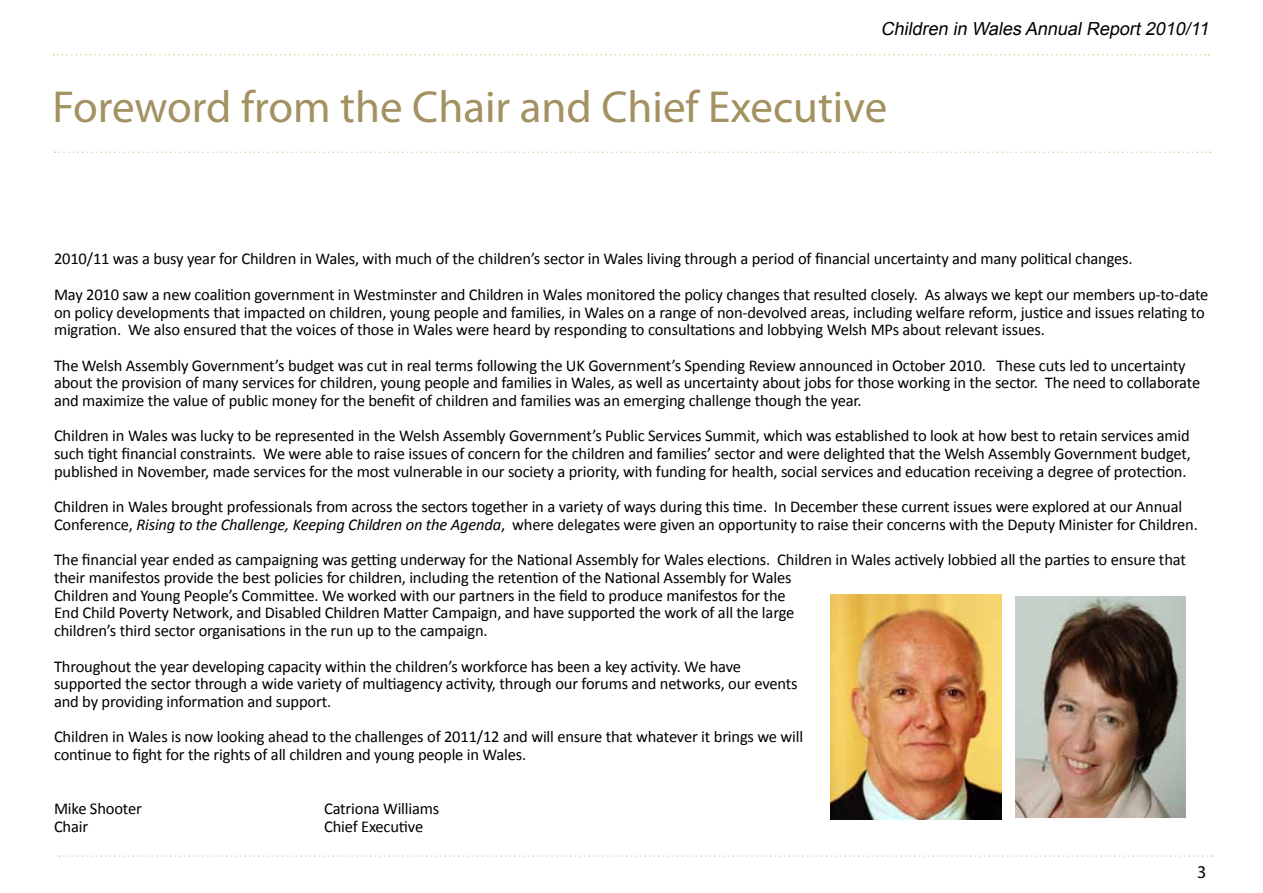
<style>
.page{position:relative;width:1263px;height:893px;background:#fff}
.page>*{position:absolute;margin:0;border:0;box-sizing:border-box;transform-origin:0 0}
.t1{font:45px "Myriad Pro";color:#a39161}
.t2{font:italic 18px "Arial";color:#000}
.t3{font:18px "Myriad Pro";color:#000}
.t4{font:16.5px/17.7px "Calibri";letter-spacing:-.01em;color:#000}
.s1{font-style:italic}
</style>
<div class="page">
<svg style="left:59px;top:855px;width:1153px;height:2px"></svg>
<svg style="left:53px;top:54px;width:1156px;height:2px"></svg>
<svg style="left:55px;top:152px;width:1156px;height:1px"></svg>
<img style="left:1015px;top:596px;width:171px;height:222px">
<img style="left:830px;top:595px;width:171px;height:225px">
<p class="t2" style="left:881px;top:17px;width:334px">Children in Wales AnnualReport2010/11</p>
<h1 class="t1" style="left:52px;top:79px;width:836px">Foreword from the Chair and Chief Executive</h1>
<p class="t4" style="left:54px;top:241px;width:1156px;line-height:35.4px">2010/11 was a busy year for Children in Wales, with much of the children’s sector in Wales living through a period of financial uncertainty and many political changes.<br>May 2010 saw a new coalition government in Westminster and Children in Wales monitored the policy changes that resulted closely. As always we kept our members up-to-date</p>
<p class="t4" style="left:54px;top:303px;width:1152px">on policy developments that impacted on children, young people and families, in Wales on a range of non-devolved areas, including welfare reform, justice and issues relating to migration. We also ensured that the voices of those in Wales were heard by responding to consultations and lobbying Welsh MPs about relevant issues.</p>
<p class="t4" style="left:54px;top:356px;width:1148px">The Welsh Assembly Government’s budget was cut in real terms following the UK Government’s Spending Review announced in October 2010. These cuts led to uncertainty about the provision of many services for children, young people and families in Wales, as well as uncertainty about jobs for those working in the sector. The need to collaborate and maximize the value of public money for the benefit of children and families was an emerging challenge though the year.</p>
<p class="t4" style="left:54px;top:427px;width:1138px;text-align:justify">Children in Wales was lucky to be represented in the Welsh Assembly Government’s Public Services Summit, which was established to look at how best to retain services amid such tight financial constraints. We were able to raise issues of concern for the children and families’ sector and were delighted that the Welsh Assembly Government budget, published in November, made services for the most vulnerable in our society a priority, with funding for health, social services and education receiving a degree of protection.</p>
<p class="t4" style="left:54px;top:498px;width:1145px">Children in Wales brought professionals from across the sectors together in a variety of ways during this time. In December these current issues were explored at our Annual<br>Conference, <span class="s1">Rising to the Challenge, Keeping Children on the Agenda</span>, where delegates were given an opportunity to raise their concerns with the Deputy Minister for Children.</p>
<p class="t4" style="left:54px;top:551px;width:1133px">The financial year ended as campaigning was getting underway for the National Assembly for Wales elections. Children in Wales actively lobbied all the parties to ensure that their manifestos provide the best policies for children, including the retention of the National Assembly for Wales<br>Children and Young People’s Committee. We worked with our partners in the field to produce manifestos for the<br>End Child Poverty Network, and Disabled Children Matter Campaign, and have supported the work of all the large<br>children’s third sector organisations in the run up to the campaign.</p>
<p class="t4" style="left:54px;top:657px;width:745px">Throughout the year developing capacity within the children’s workforce has been a key activity. We have supported the sector through a wide variety of multiagency activity, through our forums and networks, our events and by providing information and support.</p>
<p class="t4" style="left:54px;top:728px;width:751px">Children in Wales is now looking ahead to the challenges of 2011/12 and will ensure that whatever it brings we will continue to fight for the rights of all children and young people in Wales.</p>
<p class="t4" style="left:54px;top:799px;width:89px">Mike Shooter</p>
<p class="t4" style="left:324px;top:799px;width:117px">Catriona Williams</p>
<p class="t4" style="left:54px;top:817px;width:36px">Chair</p>
<p class="t4" style="left:324px;top:817px;width:101px">Chief Executive</p>
<p class="t3" style="left:1197px;top:861px;width:11px">3</p>
</div>
